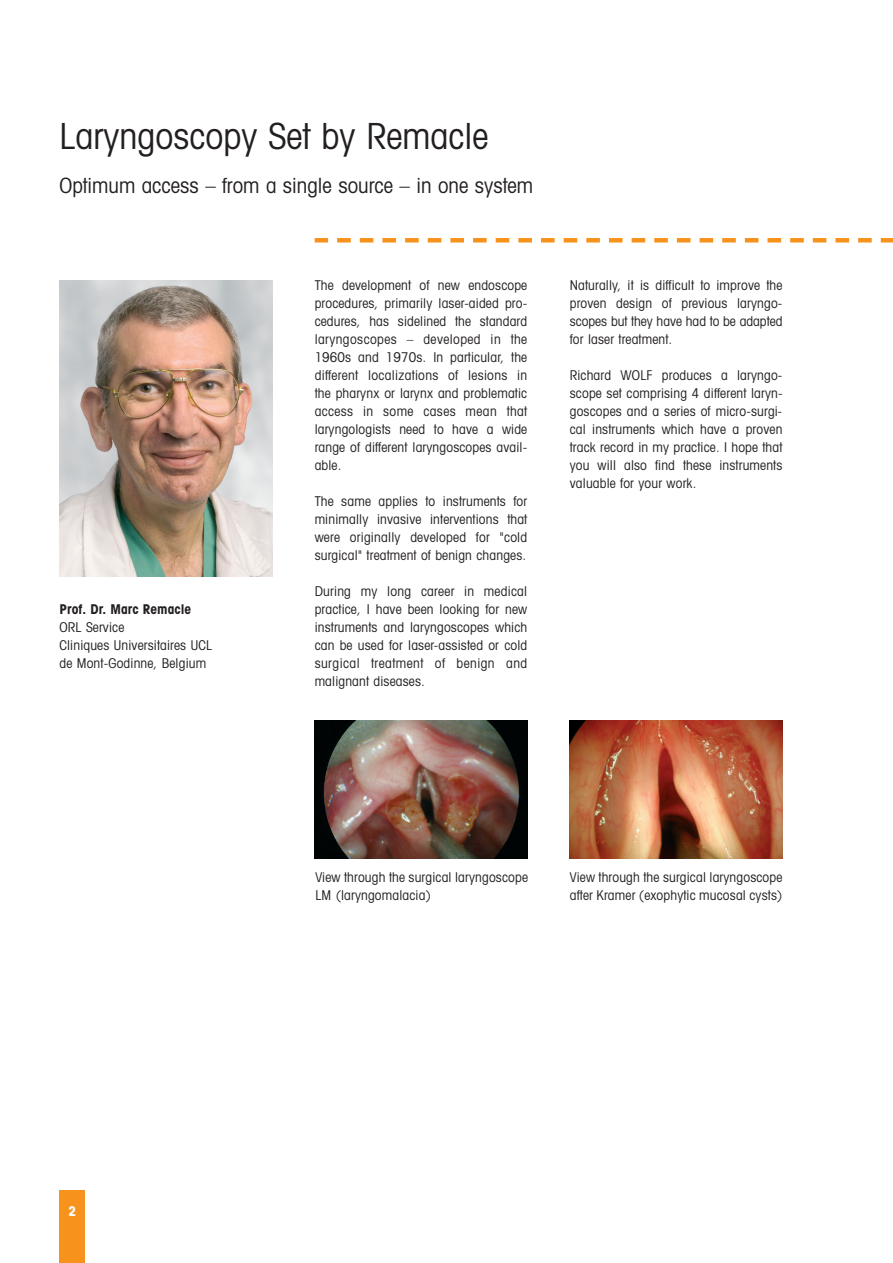
<style>
.page{position:relative;width:893px;height:1263px;background:#fff}
.page>*{position:absolute;margin:0;border:0;box-sizing:border-box;transform-origin:0 0}
.t1{font:condensed 36px "Avant Garde";color:#231f20}
.t2{font:condensed 21px "Avant Garde";color:#231f20}
.t3{font:condensed 13.5px/18px "Avant Garde";letter-spacing:.01em;color:#231f20;text-align:justify}
.t4{font:700 condensed 13.5px "Avant Garde";letter-spacing:.005em;color:#231f20}
.t5{font:700 condensed 13.5px "Avant Garde";color:#fff}
</style>
<div class="page">
<svg style="left:328px;top:238px;width:565px;height:4px"></svg>
<hr style="left:315px;top:238px;width:13px;height:4px;background:#f7931d">
<div style="left:60px;top:1191px;width:25px;height:72px;background:#f7931d"></div>
<img style="left:60px;top:281px;width:212px;height:295px">
<img style="left:315px;top:720px;width:212px;height:138px">
<img style="left:570px;top:720px;width:212px;height:138px">
<h1 class="t1" style="left:60px;top:123px;width:430px">Laryngoscopy Set by Remacle</h1>
<h2 class="t2" style="left:60px;top:178px;width:475px">Optimum access – from a single source – in one system</h2>
<p class="t4" style="left:60px;top:604px;width:133px">Prof. Dr. Marc Remacle</p>
<p class="t3" style="left:60px;top:620px;width:154px;text-align:left">ORL Service<br>Cliniques Universitaires UCL de Mont-Godinne, Belgium</p>
<p class="t3" style="left:315px;top:278px;width:214px">The development of new endoscope procedures, primarily laser-aided pro&shy;cedures, has sidelined the standard laryngoscopes – developed in the 1960s and 1970s. In particular, the different localizations of lesions in the pharynx or larynx and problematic access in some cases mean that laryngologists need to have a wide range of different laryngoscopes avail&shy;able.</p>
<p class="t3" style="left:315px;top:494px;width:214px">The same applies to instruments for minimally invasive interventions that were originally developed for "cold surgical" treatment of benign changes.</p>
<p class="t3" style="left:315px;top:584px;width:214px">During my long career in medical practice, I have been looking for new instruments and laryngoscopes which can be used for laser-assisted or cold surgical treatment of benign and malignant diseases.</p>
<p class="t3" style="left:570px;top:278px;width:214px">Naturally, it is difficult to improve the proven design of previous laryngo&shy;scopes but they have had to be adapted for laser treatment.</p>
<p class="t3" style="left:570px;top:368px;width:214px">Richard WOLF produces a laryngo&shy;scope set comprising 4 different laryn&shy;goscopes and a series of micro-surgi&shy;cal instruments which have a proven track record in my practice. I hope that you will also find these instruments valuable for your work.</p>
<p class="t5" style="left:69px;top:1206px;width:9px">2</p>
<p class="t3" style="left:315px;top:870px;width:214px">View through the surgical laryngoscope<br>LM (laryngomalacia)</p>
<p class="t3" style="left:570px;top:870px;width:214px">View through the surgical laryngoscope after Kramer (exophytic mucosal cysts)</p>
</div>
